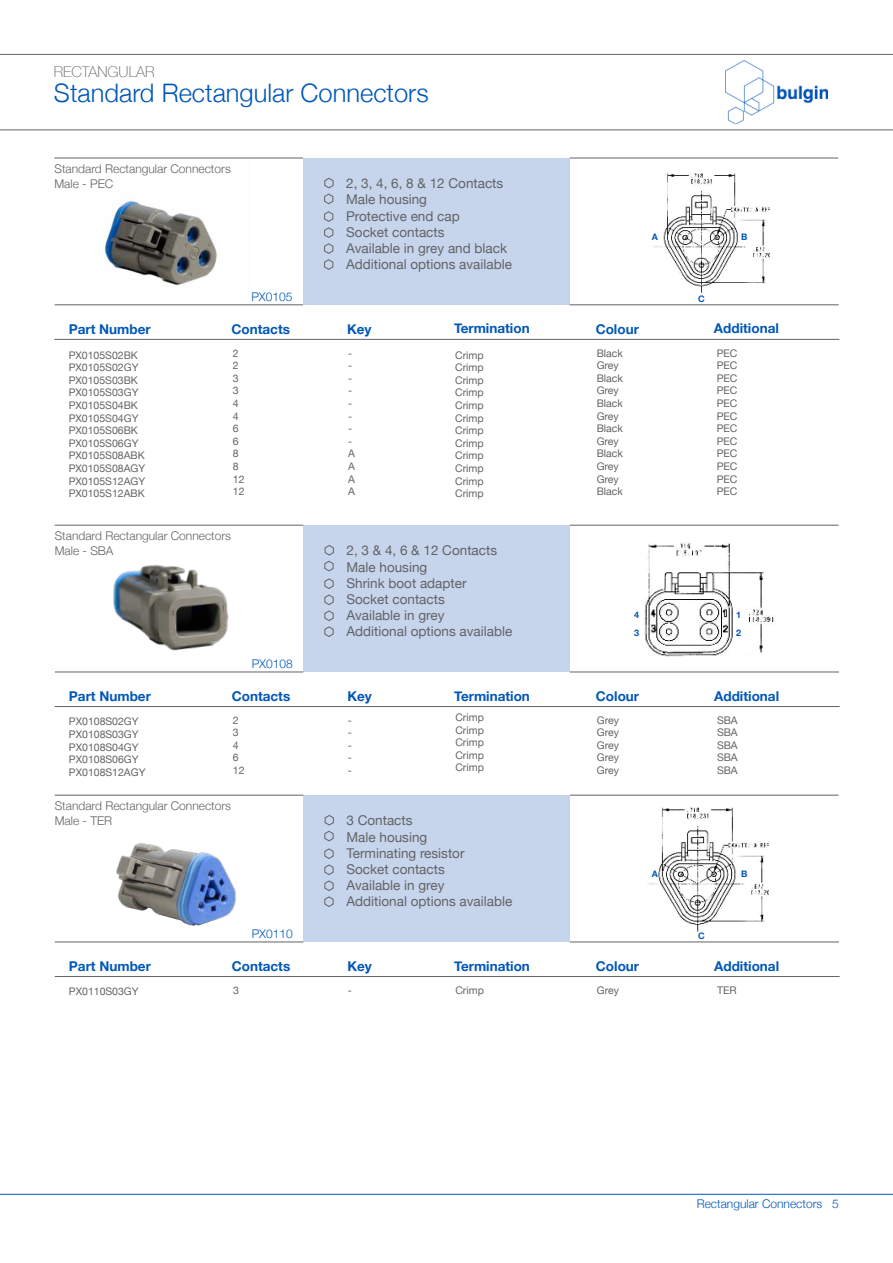
<style>
.page{position:relative;width:893px;height:1263px;background:#fff}
.page>*{position:absolute;margin:0;border:0;box-sizing:border-box;transform-origin:0 0}
.t1{font:300 25.5px "Helvetica Neue";color:#0057b8}
.t2{font:100 15px "Helvetica Neue";color:#626366}
.t3{font:13.5px/16.2px "Helvetica Neue";color:#626366}
.t4{font:700 13.5px "Helvetica Neue";color:#0057b8}
.t5{font:300 12px/14.4px "Helvetica Neue";color:#626366}
.t6{font:300 12px "Helvetica Neue";color:#0057b8}
.t7{font:10.5px/12.6px "Helvetica Neue";color:#626366}
.t8{font:700 9px/18px "Helvetica Neue";color:#0057b8}
</style>
<div class="page">
<img style="left:726px;top:61px;width:101px;height:63px">
<hr style="left:0;top:54px;width:893px;height:1px;background:#626366">
<hr style="left:0;top:129px;width:893px;height:1px;background:#626366">
<hr style="left:0;top:1194px;width:893px;height:1px;background:#0057b8">
<img style="left:104px;top:198px;width:113px;height:88px">
<div style="left:303px;top:158px;width:267px;height:146px;background:#c6d4ec"></div>
<hr style="left:570px;top:158px;width:268px;height:1px;background:#626366">
<hr style="left:55px;top:304px;width:248px;height:1px;background:#626366">
<hr style="left:570px;top:304px;width:269px;height:1px;background:#626366">
<hr style="left:54px;top:339px;width:785px;height:1px;background:#626366">
<hr style="left:54px;top:158px;width:249px;height:1px;background:#626366">
<svg style="left:324px;top:178px;width:10px;height:27px"></svg>
<img style="left:654px;top:173px;width:116px;height:120px">
<svg style="left:324px;top:211px;width:10px;height:59px"></svg>
<img style="left:85px;top:565px;width:175px;height:107px">
<div style="left:303px;top:525px;width:267px;height:147px;background:#c6d4ec"></div>
<hr style="left:570px;top:525px;width:269px;height:1px;background:#626366">
<hr style="left:55px;top:672px;width:248px;height:1px;background:#626366">
<hr style="left:570px;top:672px;width:269px;height:1px;background:#626366">
<hr style="left:55px;top:706px;width:785px;height:1px;background:#626366">
<hr style="left:55px;top:525px;width:248px;height:1px;background:#626366">
<svg style="left:324px;top:545px;width:10px;height:27px"></svg>
<img style="left:644px;top:543px;width:130px;height:114px">
<svg style="left:324px;top:578px;width:10px;height:59px"></svg>
<img style="left:116px;top:843px;width:121px;height:83px">
<div style="left:303px;top:795px;width:267px;height:146px;background:#c6d4ec"></div>
<hr style="left:570px;top:795px;width:269px;height:1px;background:#626366">
<hr style="left:55px;top:941px;width:248px;height:1px;background:#626366">
<hr style="left:570px;top:941px;width:269px;height:1px;background:#626366">
<hr style="left:55px;top:976px;width:785px;height:1px;background:#626366">
<hr style="left:55px;top:795px;width:248px;height:1px;background:#626366">
<svg style="left:324px;top:815px;width:10px;height:27px"></svg>
<svg style="left:324px;top:848px;width:10px;height:59px"></svg>
<img style="left:648px;top:807px;width:120px;height:125px">
<h2 class="t2" style="left:54px;top:63px;width:102px">RECTANGULAR</h2>
<h1 class="t1" style="left:54px;top:83px;width:376px">Standard Rectangular Connectors</h1>
<p class="t5" style="left:54px;top:163px;width:178px">Standard Rectangular Connectors<br>Male - PEC</p>
<p class="t6" style="left:251px;top:292px;width:43px">PX0105</p>
<p class="t3" style="left:346px;top:177px;width:167px">2, 3, 4, 6, 8 &amp; 12 Contacts<br>Male housing<br>Protective end cap<br>Socket contacts<br>Available in grey and black<br>Additional options available</p>
<p class="t4" style="left:69px;top:324px;width:83px">Part Number</p>
<p class="t4" style="left:231px;top:324px;width:60px">Contacts</p>
<p class="t4" style="left:347px;top:324px;width:26px">Key</p>
<p class="t4" style="left:454px;top:323px;width:77px">Termination</p>
<p class="t4" style="left:596px;top:324px;width:45px">Colour</p>
<p class="t7" style="left:233px;top:347px;width:13px">2<br>2<br>3<br>3<br>4<br>4<br>6<br>6<br>8<br>8<br>12<br>12</p>
<p class="t7" style="left:348px;top:347px;width:8px">- - - - - - - -<br>A<br>A<br>A<br>A</p>
<p class="t7" style="left:455px;top:350px;width:30px;text-align:justify">Crimp Crimp Crimp Crimp Crimp Crimp Crimp Crimp Crimp Crimp Crimp Crimp</p>
<p class="t7" style="left:597px;top:347px;width:28px">Black<br>Grey<br>Black<br>Grey<br>Black<br>Grey<br>Black<br>Grey<br>Black<br>Grey<br>Grey<br>Black</p>
<p class="t7" style="left:69px;top:350px;width:78px">PX0105S02BK<br>PX0105S02GY<br>PX0105S03BK<br>PX0105S03GY<br>PX0105S04BK<br>PX0105S04GY<br>PX0105S06BK<br>PX0105S06GY<br>PX0105S08ABK<br>PX0105S08AGY<br>PX0105S12AGY<br>PX0105S12ABK</p>
<p class="t8" style="left:652px;top:229px;width:8px">A</p>
<p class="t5" style="left:55px;top:530px;width:178px">Standard Rectangular Connectors<br>Male - SBA</p>
<p class="t6" style="left:252px;top:659px;width:43px">PX0108</p>
<p class="t3" style="left:346px;top:544px;width:167px">2, 3 &amp; 4, 6 &amp; 12 Contacts<br>Male housing<br>Shrink boot adapter<br>Socket contacts<br>Available in grey<br>Additional options available</p>
<p class="t8" style="left:634px;top:606px;width:7px">4<br>3</p>
<p class="t4" style="left:69px;top:691px;width:83px">Part Number</p>
<p class="t4" style="left:232px;top:691px;width:60px">Contacts</p>
<p class="t4" style="left:347px;top:691px;width:26px">Key</p>
<p class="t4" style="left:454px;top:691px;width:77px">Termination</p>
<p class="t4" style="left:596px;top:691px;width:45px">Colour</p>
<p class="t7" style="left:233px;top:715px;width:13px">2<br>3<br>4<br>6<br>12</p>
<p class="t7" style="left:348px;top:715px;width:6px;text-align:justify">- - - - -</p>
<p class="t7" style="left:455px;top:712px;width:30px;text-align:justify">Crimp Crimp Crimp Crimp Crimp</p>
<p class="t7" style="left:597px;top:715px;width:24px;text-align:justify">Grey Grey Grey Grey Grey</p>
<p class="t7" style="left:69px;top:716px;width:78px">PX0108S02GY<br>PX0108S03GY<br>PX0108S04GY<br>PX0108S06GY<br>PX0108S12AGY</p>
<p class="t5" style="left:55px;top:800px;width:178px">Standard Rectangular Connectors<br>Male - TER</p>
<p class="t3" style="left:346px;top:814px;width:167px">3 Contacts<br>Male housing<br>Terminating resistor<br>Socket contacts<br>Available in grey<br>Additional options available</p>
<p class="t6" style="left:252px;top:929px;width:43px">PX0110</p>
<p class="t8" style="left:652px;top:865px;width:8px">A</p>
<p class="t8" style="left:741px;top:229px;width:8px">B</p>
<p class="t8" style="left:698px;top:290px;width:8px">C</p>
<p class="t4" style="left:714px;top:323px;width:66px">Additional</p>
<p class="t7" style="left:717px;top:347px;width:22px;text-align:justify">PEC PEC PEC PEC PEC PEC PEC PEC PEC PEC PEC PEC</p>
<p class="t8" style="left:736px;top:606px;width:7px">1<br>2</p>
<p class="t4" style="left:714px;top:691px;width:66px">Additional</p>
<p class="t7" style="left:717px;top:715px;width:22px;text-align:justify">SBA SBA SBA SBA SBA</p>
<p class="t8" style="left:698px;top:927px;width:8px">C</p>
<p class="t8" style="left:741px;top:865px;width:8px">B</p>
<p class="t4" style="left:69px;top:961px;width:83px">Part Number</p>
<p class="t4" style="left:232px;top:961px;width:60px">Contacts</p>
<p class="t4" style="left:347px;top:961px;width:26px">Key</p>
<p class="t4" style="left:454px;top:961px;width:77px">Termination</p>
<p class="t4" style="left:596px;top:961px;width:45px">Colour</p>
<p class="t7" style="left:233px;top:984px;width:7px">3</p>
<p class="t7" style="left:348px;top:984px;width:6px">-</p>
<p class="t7" style="left:455px;top:984px;width:30px">Crimp</p>
<p class="t7" style="left:597px;top:984px;width:24px">Grey</p>
<p class="t4" style="left:714px;top:961px;width:66px">Additional</p>
<p class="t7" style="left:69px;top:986px;width:71px">PX0110S03GY</p>
<p class="t7" style="left:717px;top:984px;width:21px">TER</p>
<p class="t6" style="left:697px;top:1199px;width:144px">Rectangular Connectors 5</p>
</div>
